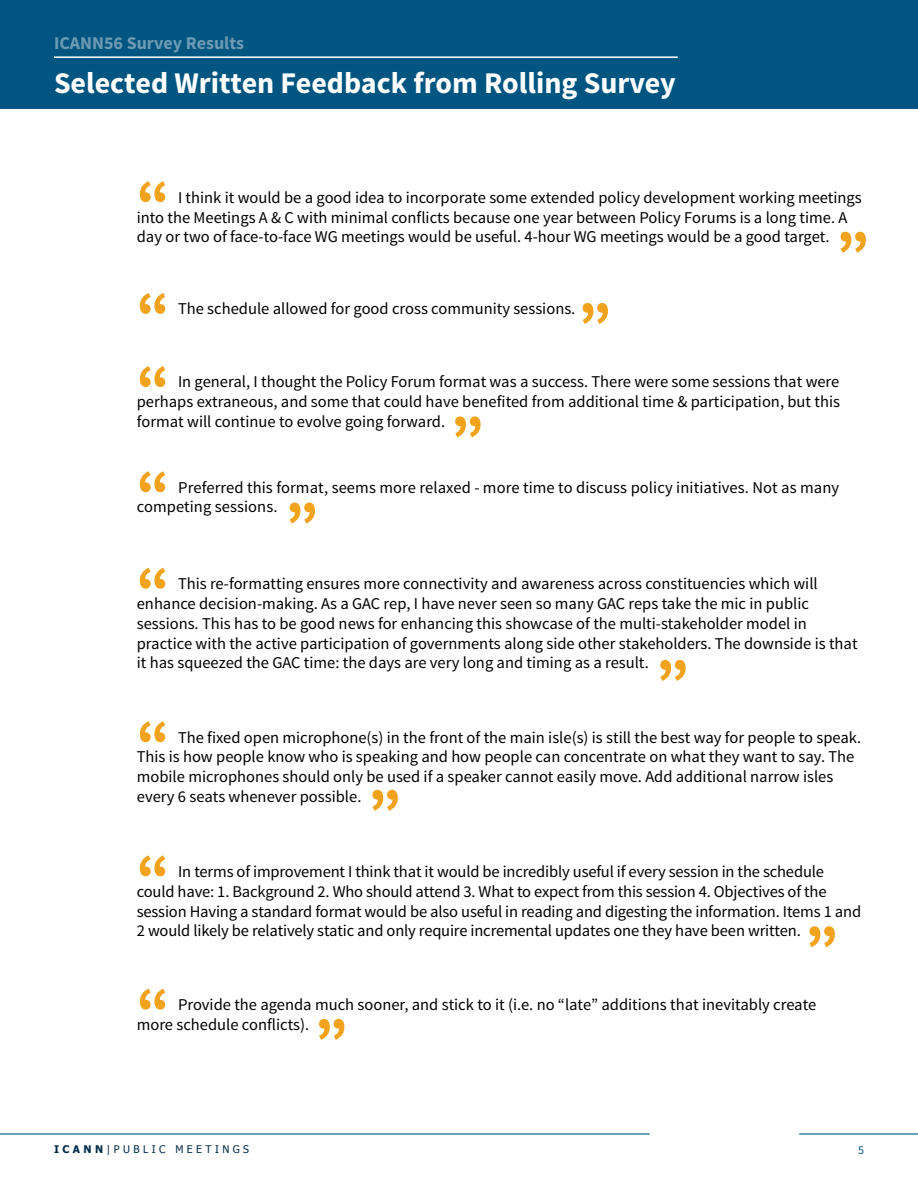
<style>
.page{position:relative;width:918px;height:1188px;background:#fff}
.page>*{position:absolute;margin:0;border:0;box-sizing:border-box;transform-origin:0 0}
.t1{font:900 56.25px/111.8px "Source Sans Pro";color:#f1a31e}
.t2{font:700 30px "Source Sans Pro";color:#fff}
.t3{font:700 18px "Source Sans Pro";color:#6d9ab4}
.t4{font:16.5px/19.8px "Source Sans Pro";color:#000}
.t5{font:12px "Source Sans Pro";color:#005783}
.t6{font:10.5px "Tahoma";letter-spacing:.325em;color:#002b49}
.s1{font-weight:700}
</style>
<div class="page">
<hr style="left:0;top:1133px;width:650px;height:2px;background:#005581">
<hr style="left:799px;top:1133px;width:119px;height:2px;background:#005581">
<div style="left:0;top:0;width:918px;height:109px;background:#005581"></div>
<hr style="left:54px;top:56px;width:624px;height:2px;background:#fff">
<p class="t3" style="left:54px;top:31px;width:192px">ICANN56 Survey Results</p>
<h2 class="t2" style="left:54px;top:64px;width:623px">Selected Written Feedback from Rolling Survey</h2>
<h1 class="t1" style="left:137px;top:147px;width:34px">“ “</h1>
<p class="t4" style="left:137px;top:188px;width:726px;text-indent:41px">I think it would be a good idea to incorporate some extended policy development working meetings into the Meetings A &amp; C with minimal conflicts because one year between Policy Forums is a long time. A day or two of face-to-face WG meetings would be useful. 4-hour WG meetings would be a good target.</p>
<h1 class="t1" style="left:836px;top:199px;width:34px">”</h1>
<p class="t4" style="left:178px;top:299px;width:399px">The schedule allowed for good cross community sessions.</p>
<h1 class="t1" style="left:578px;top:270px;width:34px">”</h1>
<h1 class="t1" style="left:137px;top:332px;width:34px">“</h1>
<p class="t4" style="left:137px;top:372px;width:705px;text-align:justify;text-indent:41px">In general, I thought the Policy Forum format was a success. There were some sessions that were perhaps extraneous, and some that could have benefited from additional time &amp; participation, but this format will continue to evolve going forward.</p>
<h1 class="t1" style="left:451px;top:383px;width:34px">”</h1>
<h1 class="t1" style="left:137px;top:445px;width:34px;line-height:96.4px">“ “</h1>
<p class="t4" style="left:137px;top:478px;width:704px;text-indent:41px">Preferred this format, seems more relaxed - more time to discuss policy initiatives. Not as many competing sessions.</p>
<h1 class="t1" style="left:285px;top:470px;width:34px">”</h1>
<p class="t4" style="left:137px;top:574px;width:722px;text-indent:41px">This re-formatting ensures more connectivity and awareness across constituencies which will enhance decision-making. As a GAC rep, I have never seen so many GAC reps take the mic in public sessions. This has to be good news for enhancing this showcase of the multi-stakeholder model in practice with the active participation of governments along side other stakeholders. The downside is that it has squeezed the GAC time: the days are very long and timing as a result.</p>
<h1 class="t1" style="left:656px;top:627px;width:34px">”</h1>
<h1 class="t1" style="left:137px;top:687px;width:34px">“</h1>
<p class="t4" style="left:137px;top:728px;width:726px;text-indent:41px">The fixed open microphone(s) in the front of the main isle(s) is still the best way for people to speak.<br>This is how people know who is speaking and how people can concentrate on what they want to say. The mobile microphones should only be used if a speaker cannot easily move. Add additional narrow isles every 6 seats whenever possible.</p>
<h1 class="t1" style="left:368px;top:757px;width:34px">”</h1>
<h1 class="t1" style="left:137px;top:821px;width:34px">“</h1>
<p class="t4" style="left:137px;top:862px;width:726px;text-indent:41px">In terms of improvement I think that it would be incredibly useful if every session in the schedule could have: 1. Background 2. Who should attend 3. What to expect from this session 4. Objectives of the session Having a standard format would be also useful in reading and digesting the information. Items 1 and 2 would likely be relatively static and only require incremental updates one they have been written.</p>
<h1 class="t1" style="left:805px;top:893px;width:34px">”</h1>
<h1 class="t1" style="left:137px;top:955px;width:34px">“</h1>
<p class="t4" style="left:137px;top:995px;width:681px;text-indent:41px">Provide the agenda much sooner, and stick to it (i.e. no “late” additions that inevitably create more schedule conflicts).</p>
<h1 class="t1" style="left:315px;top:986px;width:34px">”</h1>
<p class="t6" style="left:54px;top:1142px;width:197px"><span class="s1">ICANN</span>|PUBLIC MEETINGS</p>
<p class="t5" style="left:858px;top:1142px;width:7px">5</p>
</div>
